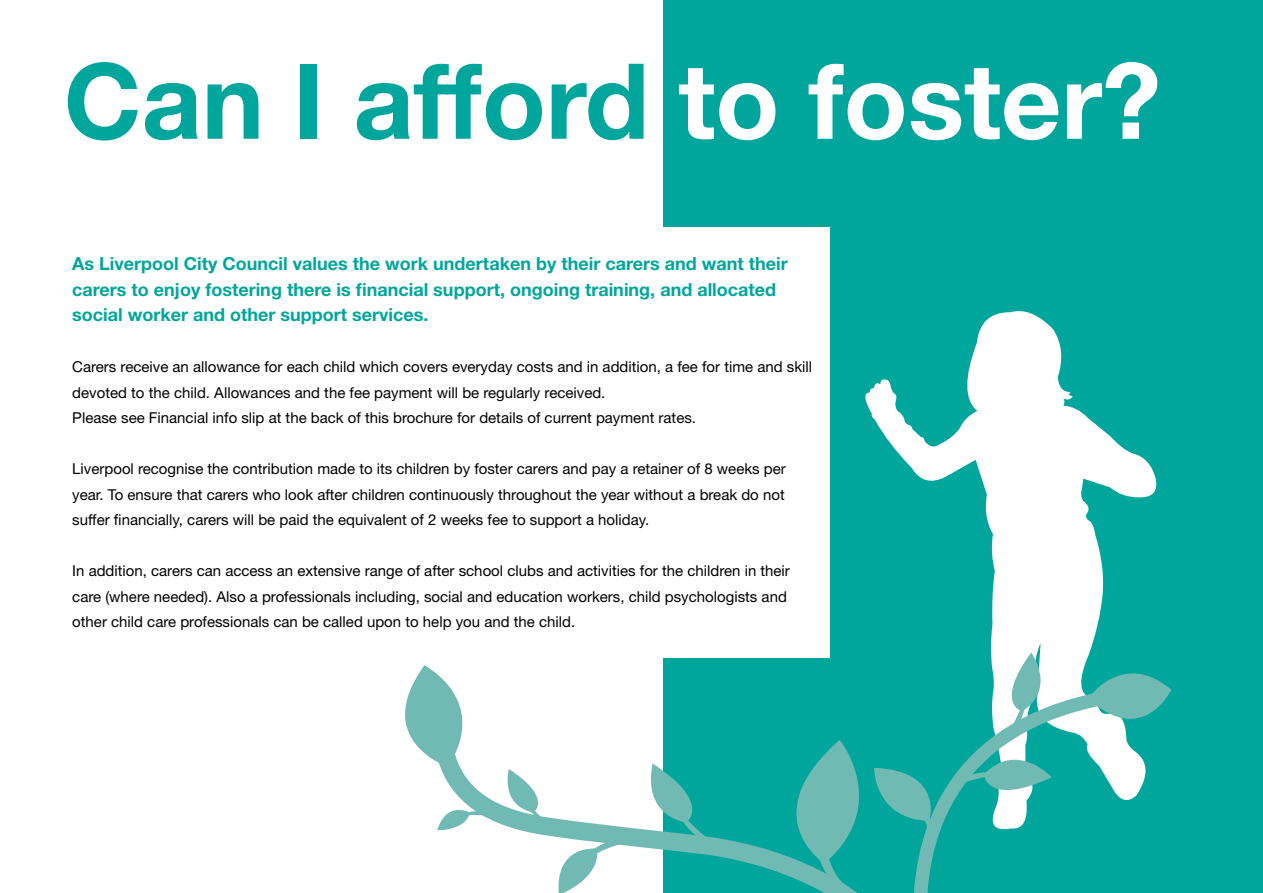
<style>
.page{position:relative;width:1263px;height:893px;background:#fff}
.page>*{position:absolute;margin:0;border:0;box-sizing:border-box;transform-origin:0 0}
.t1{font:700 105px "Helvetica Neue LT Std";color:#00a69c}
.t2{font:700 18px/25.5px "Helvetica Neue LT Std";color:#00a69c}
.t3{font:15px/25.5px "Helvetica Neue LT Std";color:#000}
.s1{color:#fff}
</style>
<div class="page">
<div style="left:663px;top:0;width:600px;height:893px;background:#00a69c"></div>
<div style="left:64px;top:227px;width:765px;height:431px;background:#fff"></div>
<svg style="left:865px;top:311px;width:292px;height:338px"></svg>
<svg style="left:716px;top:838px;width:36px;height:26px"></svg>
<svg style="left:752px;top:649px;width:419px;height:244px"></svg>
<svg style="left:405px;top:665px;width:311px;height:228px"></svg>
<h1 class="t1" style="left:64px;top:36px;width:1098px">Can I afford <span class="s1">to foster?</span></h1>
<p class="t2" style="left:72px;top:251px;width:717px">As Liverpool City Council values the work undertaken by their carers and want their carers to enjoy fostering there is financial support, ongoing training, and allocated social worker and other support services.</p>
<p class="t3" style="left:72px;top:354px;width:741px">Carers receive an allowance for each child which covers everyday costs and in addition, a fee for time and skill devoted to the child. Allowances and the fee payment will be regularly received.<br>Please see Financial info slip at the back of this brochure for details of current payment rates.</p>
<p class="t3" style="left:72px;top:456px;width:715px;text-align:justify">Liverpool recognise the contribution made to its children by foster carers and pay a retainer of 8 weeks per year. To ensure that carers who look after children continuously throughout the year without a break do not suffer financially, carers will be paid the equivalent of 2 weeks fee to support a holiday.</p>
<p class="t3" style="left:72px;top:558px;width:719px">In addition, carers can access an extensive range of after school clubs and activities for the children in their care (where needed). Also a professionals including, social and education workers, child psychologists and other child care professionals can be called upon to help you and the child.</p>
</div>
